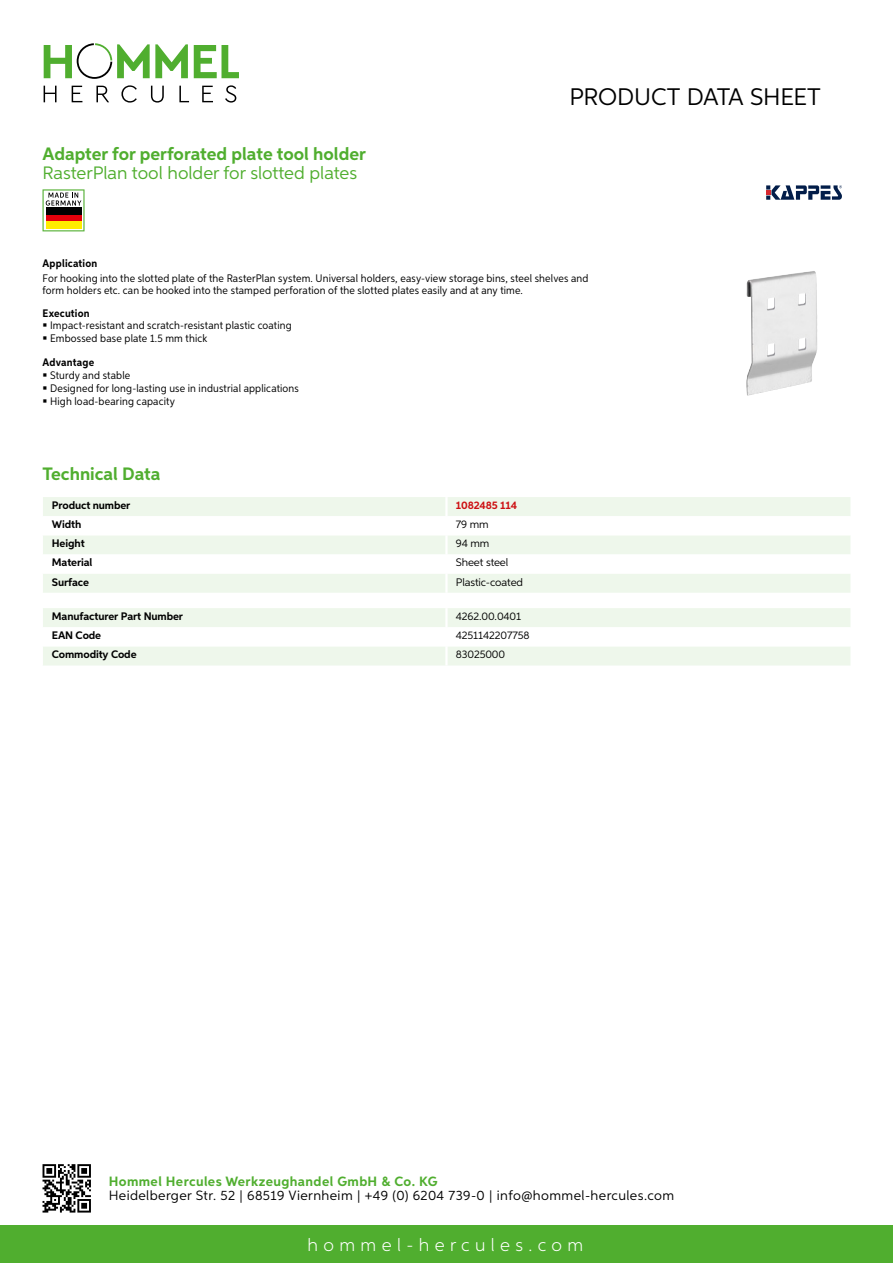
<style>
.page{position:relative;width:893px;height:1263px;background:#fff}
.page>*{position:absolute;margin:0;border:0;box-sizing:border-box;transform-origin:0 0}
.t1{font:24px "Aspira";letter-spacing:-.01em;color:#000}
.t2{font:700 18px "Aspira";color:#50ae2f}
.t3{font:18px "Aspira";color:#50ae2f}
.t4{font:300 18px "Aspira";letter-spacing:.3em;color:#fff}
.t5{font:13.5px "Aspira";letter-spacing:.03em;color:#000}
.t6{font:700 13.5px "Aspira";letter-spacing:.03em;color:#50ae2f}
.t7{font:10.95px/12.8px "Aspira Nar";letter-spacing:.015em;color:#000}
.t8{font:700 10.95px "Aspira";letter-spacing:-.01em;color:#000}
.t9{font:10.95px "Aspira";letter-spacing:-.01em;color:#000}
.t10{font:700 10.95px "Aspira Nar";letter-spacing:.015em;color:#000}
.t11{font:700 10.95px "Aspira";letter-spacing:-.01em;color:#cd1013}
</style>
<div class="page">
<div style="left:0;top:1226px;width:893px;height:37px;background:#50ae2f"></div>
<svg style="left:43px;top:1164px;width:48px;height:48px"></svg>
<svg style="left:194px;top:45px;width:45px;height:33px"></svg>
<svg style="left:44px;top:43px;width:144px;height:36px"></svg>
<svg style="left:44px;top:86px;width:13px;height:16px"></svg>
<svg style="left:72px;top:86px;width:10px;height:16px"></svg>
<svg style="left:96px;top:86px;width:13px;height:16px"></svg>
<svg style="left:121px;top:85px;width:16px;height:18px"></svg>
<svg style="left:151px;top:86px;width:13px;height:17px"></svg>
<svg style="left:179px;top:86px;width:10px;height:16px"></svg>
<svg style="left:202px;top:86px;width:11px;height:16px"></svg>
<svg style="left:225px;top:85px;width:11px;height:18px"></svg>
<div style="left:43px;top:497px;width:807px;height:96px;background:#eef7eb"></div>
<svg style="left:43px;top:516px;width:807px;height:58px"></svg>
<hr style="left:445px;top:497px;width:3px;height:19px;background:#fff">
<hr style="left:445px;top:516px;width:3px;height:19px;background:#fff">
<hr style="left:445px;top:535px;width:3px;height:19px;background:#fff">
<hr style="left:445px;top:554px;width:3px;height:20px;background:#fff">
<hr style="left:445px;top:574px;width:3px;height:19px;background:#fff">
<svg style="left:43px;top:608px;width:807px;height:57px"></svg>
<hr style="left:445px;top:646px;width:3px;height:19px;background:#fff">
<svg style="left:43px;top:189px;width:42px;height:42px"></svg>
<div style="left:46px;top:214px;width:35px;height:7px;background:#e3000b"></div>
<div style="left:46px;top:208px;width:35px;height:7px;background:#000"></div>
<div style="left:46px;top:221px;width:35px;height:7px;background:#ffed00"></div>
<img style="left:746px;top:271px;width:72px;height:124px">
<svg style="left:766px;top:185px;width:76px;height:15px"></svg>
<h2 class="t2" style="left:43px;top:142px;width:325px">Adapter for perforated plate tool holder</h2>
<h2 class="t3" style="left:43px;top:162px;width:316px">RasterPlan tool holder for slotted plates</h2>
<h1 class="t1" style="left:569px;top:82px;width:253px">Product data sh eet</h1>
<p class="t10" style="left:43px;top:257px;width:56px">Application</p>
<p class="t7" style="left:43px;top:273px;width:547px;line-height:12px">For hooking into the slotted plate of the RasterPlan system. Universal holders, easy-view storage bins, steel shelves and form holders etc. can be hooked into the stamped perforation of the slotted plates easily and at any time.</p>
<p class="t10" style="left:43px;top:306px;width:49px">Execution</p>
<p class="t7" style="left:50px;top:319px;width:243px">Impact-resistant and scratch-resistant plastic coating<br>Embossed base plate 1.5 mm thick</p>
<p class="t10" style="left:43px;top:356px;width:53px">Advantage</p>
<p class="t7" style="left:50px;top:369px;width:250px">Sturdy and stable<br>Designed for long-lasting use in industrial applications<br>High load-bearing capacity</p>
<h2 class="t2" style="left:43px;top:463px;width:120px">Technical Data</h2>
<p class="t8" style="left:52px;top:498px;width:80px">Product number</p>
<p class="t11" style="left:456px;top:498px;width:63px">1082485 114</p>
<p class="t8" style="left:52px;top:518px;width:31px">Width</p>
<p class="t9" style="left:456px;top:518px;width:34px">79 mm</p>
<p class="t8" style="left:52px;top:537px;width:34px">Height</p>
<p class="t9" style="left:456px;top:537px;width:35px">94 mm</p>
<p class="t8" style="left:52px;top:556px;width:42px">Material</p>
<p class="t9" style="left:456px;top:556px;width:54px">Sheet steel</p>
<p class="t8" style="left:52px;top:575px;width:39px">Surface</p>
<p class="t9" style="left:456px;top:575px;width:69px">Plastic-coated</p>
<p class="t8" style="left:52px;top:609px;width:133px">Manufacturer Part Number</p>
<p class="t9" style="left:456px;top:610px;width:67px">4262.00.0401</p>
<p class="t8" style="left:52px;top:629px;width:51px">EAN Code</p>
<p class="t9" style="left:456px;top:629px;width:75px">4251142207758</p>
<p class="t8" style="left:52px;top:648px;width:86px">Commodity Code</p>
<p class="t9" style="left:456px;top:648px;width:51px">83025000</p>
<p class="t6" style="left:109px;top:1172px;width:330px">Hommel Hercules Werkzeughandel GmbH &amp; Co. KG</p>
<p class="t5" style="left:109px;top:1187px;width:567px">Heidelberger Str. 52 | 68519 Viernheim | +49 (0) 6204 739-0 | info@hommel-hercules.com</p>
<h2 class="t4" style="left:307px;top:1234px;width:277px">hommel-hercules.com</h2>
</div>
